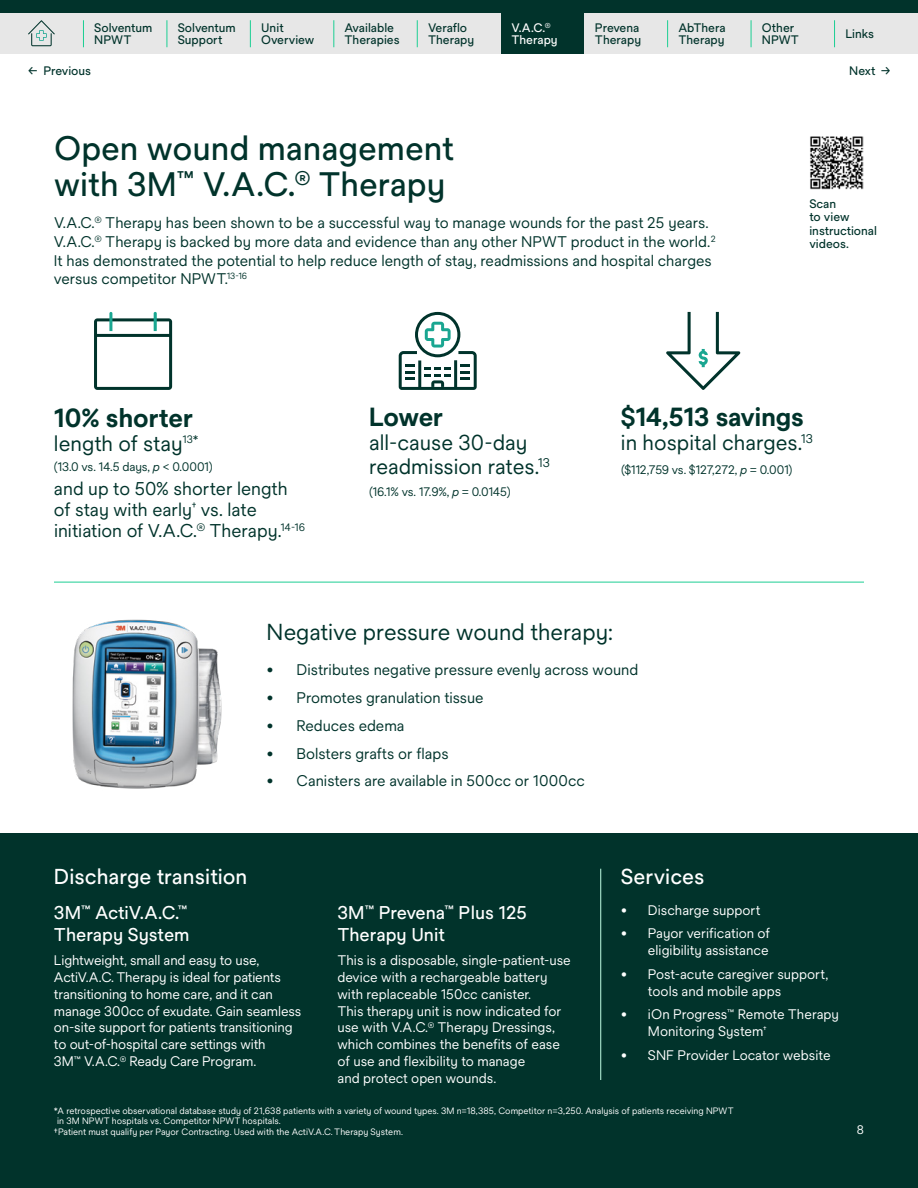
<style>
.page{position:relative;width:918px;height:1188px;background:#fff}
.page>*{position:absolute;margin:0;border:0;box-sizing:border-box;transform-origin:0 0}
.t1{font:500 33px/36.3px "Solve Pro";color:#01332b}
.t2{font:700 25.5px "Solve Pro";letter-spacing:-.005em;color:#01332b}
.t3{font:22.5px "Solve Pro";color:#01332b}
.t4{font:21px/24px "Solve Pro";color:#01332b}
.t5{font:500 21px "Solve Pro";color:#fff}
.t6{font:18px/21px "Solve Pro";color:#01332b}
.t7{font:500 18px/22.5px "Solve Pro";color:#fff}
.t8{font:15px/18.8px "Solve Pro";color:#01332b}
.t9{font:13.5px/16.8px "Solve Pro";color:#fff}
.t10{font:500 12px/12px "Solve Pro";color:#01332b}
.t11{font:12px "Solve Pro";letter-spacing:-.025em;color:#01332b}
.t12{font:500 12px/12px "Solve Pro";color:#fff}
.t13{font:12px "Solve Pro";color:#fff}
.t14{font:9px "Solve Pro";color:#fff}
.s1{font-style:italic}
</style>
<div class="page">
<div style="left:0;top:834px;width:918px;height:354px;background:#01332b"></div>
<div style="left:501px;top:14px;width:83px;height:40px;background:#01332b"></div>
<div style="left:0;top:0;width:918px;height:14px;background:#01332b"></div>
<div style="left:0;top:14px;width:83px;height:40px;background:#e7e7e7"></div>
<svg style="left:28px;top:20px;width:27px;height:26px"></svg>
<div style="left:83px;top:14px;width:84px;height:40px;background:#e7e7e7"></div>
<div style="left:835px;top:14px;width:83px;height:40px;background:#e7e7e7"></div>
<div style="left:751px;top:14px;width:84px;height:40px;background:#e7e7e7"></div>
<div style="left:668px;top:14px;width:83px;height:40px;background:#e7e7e7"></div>
<div style="left:584px;top:14px;width:84px;height:40px;background:#e7e7e7"></div>
<div style="left:417px;top:14px;width:84px;height:40px;background:#e7e7e7"></div>
<div style="left:334px;top:14px;width:83px;height:40px;background:#e7e7e7"></div>
<div style="left:250px;top:14px;width:84px;height:40px;background:#e7e7e7"></div>
<div style="left:167px;top:14px;width:83px;height:40px;background:#e7e7e7"></div>
<hr style="left:54px;top:582px;width:810px;height:1px;background:#1ccf93">
<svg style="left:834px;top:20px;width:1px;height:27px"></svg>
<svg style="left:751px;top:20px;width:1px;height:27px"></svg>
<svg style="left:667px;top:20px;width:1px;height:27px"></svg>
<svg style="left:417px;top:20px;width:1px;height:27px"></svg>
<svg style="left:333px;top:20px;width:1px;height:27px"></svg>
<svg style="left:250px;top:20px;width:1px;height:27px"></svg>
<svg style="left:167px;top:20px;width:1px;height:27px"></svg>
<img style="left:810px;top:136px;width:54px;height:54px">
<svg style="left:399px;top:312px;width:78px;height:78px"></svg>
<svg style="left:94px;top:312px;width:78px;height:78px"></svg>
<svg style="left:666px;top:312px;width:74px;height:78px"></svg>
<img style="left:72px;top:619px;width:150px;height:170px">
<hr style="left:600px;top:869px;width:1px;height:211px;background:#bffde3">
<svg style="left:83px;top:20px;width:1px;height:27px"></svg>
<p class="t10" style="left:94px;top:22px;width:60px">Solventum<br>NPWT</p>
<p class="t10" style="left:178px;top:22px;width:60px">Solventum<br>Support</p>
<p class="t10" style="left:261px;top:22px;width:55px">Unit<br>Overview</p>
<p class="t10" style="left:345px;top:22px;width:57px">Available<br>Therapies</p>
<p class="t10" style="left:428px;top:22px;width:48px">Veraflo<br>Therapy</p>
<p class="t12" style="left:512px;top:22px;width:48px">V.A.C.<sup>®<br></sup>Therapy</p>
<p class="t10" style="left:595px;top:22px;width:48px">Prevena<br>Therapy</p>
<p class="t10" style="left:678px;top:22px;width:49px">AbThera<br>Therapy</p>
<p class="t10" style="left:762px;top:22px;width:39px">Other<br>NPWT</p>
<p class="t10" style="left:845px;top:28px;width:30px">Links</p>
<p class="t10" style="left:43px;top:65px;width:49px">Previous</p>
<p class="t10" style="left:849px;top:65px;width:43px">Next →</p>
<p class="t10" style="left:28px;top:65px;width:11px">←</p>
<h1 class="t1" style="left:54px;top:130px;width:401px">Open wound management with 3M<sup>™</sup> V.A.C.<sup>®</sup> Therapy</h1>
<p class="t8" style="left:54px;top:214px;width:663px">V.A.C.<sup>®</sup> Therapy has been shown to be a successful way to manage wounds for the past 25 years.<br>V.A.C.<sup>®</sup> Therapy is backed by more data and evidence than any other NPWT product in the world.<sup>2<br></sup>It has demonstrated the potential to help reduce length of stay, readmissions and hospital charges versus competitor NPWT.<sup>13-16</sup></p>
<p class="t10" style="left:809px;top:197px;width:69px;line-height:13.5px">Scan<br>to view instructional videos.</p>
<h2 class="t2" style="left:54px;top:403px;width:140px">10% shorter</h2>
<h3 class="t4" style="left:54px;top:432px;width:146px">length of stay<sup>13</sup><sup>*</sup></h3>
<p class="t11" style="left:54px;top:460px;width:160px">(13.0 vs. 14.5 days, <span class="s1">p</span> &lt; 0.0001)</p>
<h3 class="t6" style="left:54px;top:478px;width:253px">and up to 50% shorter length of stay with early<sup>†</sup> vs. late initiation of V.A.C.<sup>®</sup> Therapy.<sup>14-16</sup></h3>
<h2 class="t2" style="left:369px;top:402px;width:76px">Lower</h2>
<h3 class="t4" style="left:369px;top:431px;width:182px">all-cause 30-day readmission rates.<sup>13</sup></h3>
<p class="t11" style="left:369px;top:485px;width:143px">(16.1% vs. 17.9%, <span class="s1">p</span> = 0.0145)</p>
<h2 class="t2" style="left:621px;top:402px;width:184px">$14,513 savings</h2>
<h3 class="t4" style="left:621px;top:431px;width:193px">in hospital charges.<sup>13</sup></h3>
<p class="t11" style="left:621px;top:463px;width:173px">($112,759 vs. $127,272, <span class="s1">p</span> = 0.001)</p>
<h3 class="t3" style="left:267px;top:619px;width:348px">Negative pressure wound therapy:</h3>
<p class="t8" style="left:267px;top:661px;width:373px">• Distributes negative pressure evenly across wound</p>
<p class="t8" style="left:267px;top:689px;width:219px">• Promotes granulation tissue</p>
<p class="t8" style="left:267px;top:716px;width:139px">• Reduces edema</p>
<p class="t8" style="left:267px;top:744px;width:183px">• Bolsters grafts or flaps</p>
<p class="t8" style="left:267px;top:772px;width:320px">• Canisters are available in 500cc or 1000cc</p>
<h3 class="t5" style="left:54px;top:865px;width:195px">Discharge transition</h3>
<h3 class="t7" style="left:54px;top:901px;width:137px">3M<sup>™</sup> ActiV.A.C.<sup>™<br></sup>Therapy System</h3>
<p class="t9" style="left:54px;top:952px;width:249px">Lightweight, small and easy to use, ActiV.A.C. Therapy is ideal for patients transitioning to home care, and it can manage 300cc of exudate. Gain seamless on-site support for patients transitioning to out-of-hospital care settings with<br>3M<sup>™</sup> V.A.C.<sup>®</sup> Ready Care Program.</p>
<h3 class="t7" style="left:337px;top:901px;width:191px">3M<sup>™</sup> Prevena<sup>™</sup> Plus 125<br>Therapy Unit</h3>
<p class="t9" style="left:337px;top:952px;width:235px">This is a disposable, single-patient-use device with a rechargeable battery with replaceable 150cc canister.<br>This therapy unit is now indicated for use with V.A.C.<sup>®</sup> Therapy Dressings, which combines the benefits of ease of use and flexibility to manage<br>and protect open wounds.</p>
<h3 class="t5" style="left:621px;top:865px;width:85px">Services</h3>
<p class="t9" style="left:621px;top:902px;width:141px">• Discharge support</p>
<p class="t9" style="left:621px;top:925px;width:151px;text-align:right">• Payor verification of eligibility assistance</p>
<p class="t9" style="left:648px;top:966px;width:182px;text-indent:-27px">• Post-acute caregiver support, tools and mobile apps</p>
<p class="t9" style="left:648px;top:1006px;width:193px;text-indent:-27px">• iOn Progress<sup>™</sup> Remote Therapy<br>Monitoring System<sup>†</sup></p>
<p class="t9" style="left:621px;top:1047px;width:211px">• SNF Provider Locator website</p>
<p class="t14" style="left:54px;top:1105px;width:681px">*A retrospective observational database study of 21,638 patients with a variety of wound types. 3M n=18,385, Competitor n=3,250. Analysis of patients receiving NPWT</p>
<p class="t14" style="left:57px;top:1116px;width:225px">in 3M NPWT hospitals vs. Competitor NPWT hospitals.</p>
<p class="t14" style="left:54px;top:1126px;width:350px">†Patient must qualify per Payor Contracting. Used with the ActiV.A.C. Therapy System.</p>
<p class="t13" style="left:857px;top:1123px;width:9px">8</p>
</div>
